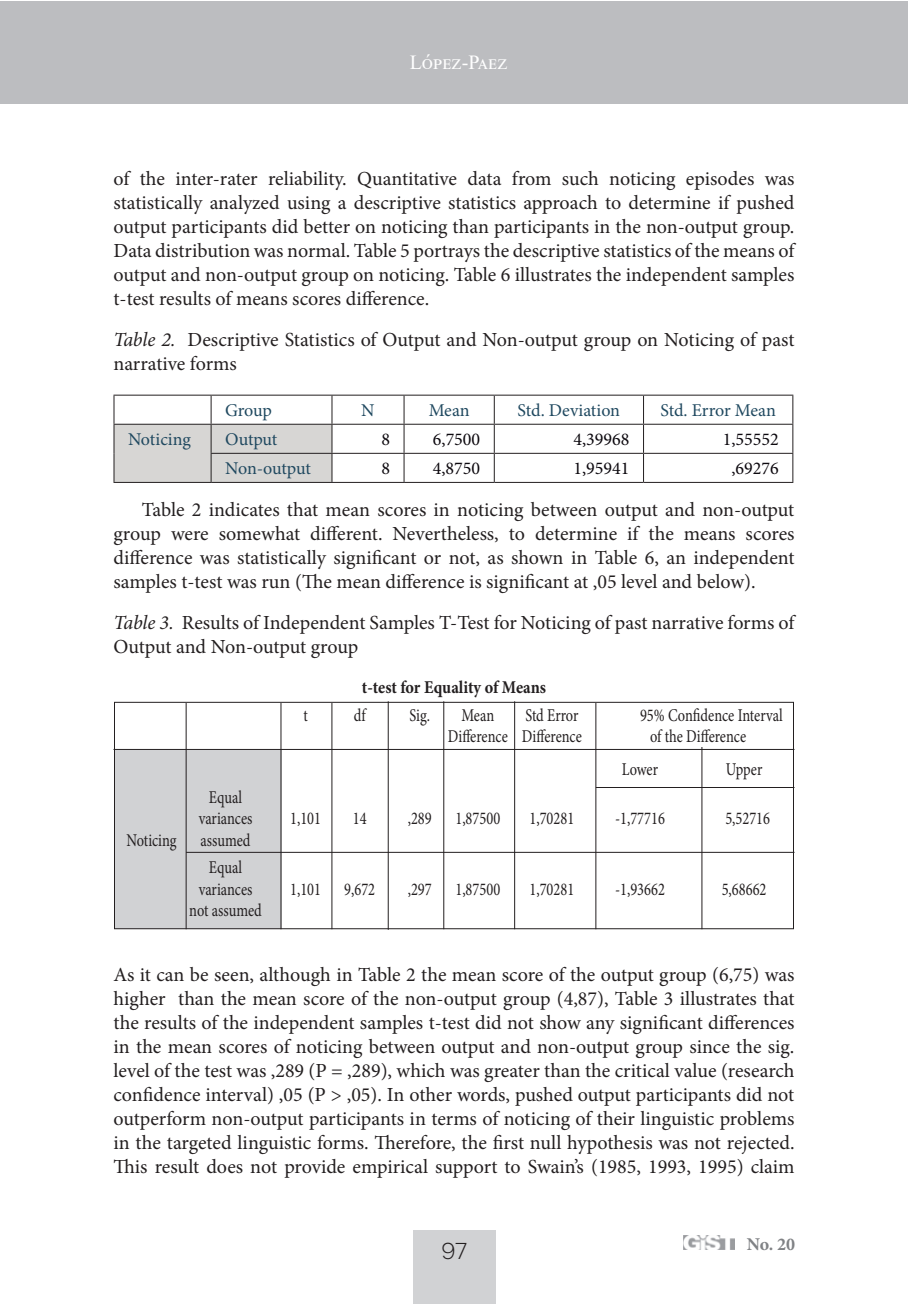
<style>
.page{position:relative;width:908px;height:1304px;background:#fff}
.page>*{position:absolute;margin:0;border:0;box-sizing:border-box;transform-origin:0 0}
.t1{font:300 24px "Galano Grotesque";color:#231f20}
.t2{font:20px/24px "Minion Pro";letter-spacing:-.005em;color:#231f20;text-align:justify}
.t3{font:20px "Times New Roman";color:#fff}
.t4{font:18px/33px "Minion Pro";color:#231f20;text-align:center;scale:.8 1}
.t5{font:18px "Minion Pro";letter-spacing:-.01em;color:#204960}
.t6{font:18px "Minion Pro";color:#0c080e}
.t7{font:700 18px "Minion Pro";letter-spacing:-.005em;color:#231f20;scale:.9 1}
.t8{font:700 18px "Minion Pro";color:#808285}
.s1{font-style:italic}
</style>
<div class="page">
<div style="left:412px;top:1230px;width:83px;height:74px;background:#d1d2d4"></div>
<img style="left:683px;top:1236px;width:51px;height:13px">
<div style="left:0;top:1px;width:906px;height:102px;background:#bcbdc0"></div>
<div style="left:114px;top:750px;width:167px;height:179px;background:#d1d2d4"></div>
<svg style="left:332px;top:396px;width:460px;height:86px"></svg>
<hr style="left:113px;top:395px;width:98px;height:1px;background:#231f20">
<hr style="left:211px;top:395px;width:121px;height:1px;background:#231f20">
<hr style="left:332px;top:395px;width:72px;height:1px;background:#231f20">
<hr style="left:404px;top:395px;width:90px;height:1px;background:#231f20">
<hr style="left:494px;top:395px;width:149px;height:1px;background:#231f20">
<hr style="left:643px;top:395px;width:150px;height:1px;background:#231f20">
<hr style="left:113px;top:482px;width:98px;height:1px;background:#231f20">
<hr style="left:332px;top:424px;width:72px;height:1px;background:#231f20">
<hr style="left:404px;top:424px;width:90px;height:1px;background:#231f20">
<hr style="left:494px;top:424px;width:149px;height:1px;background:#231f20">
<hr style="left:643px;top:424px;width:150px;height:1px;background:#231f20">
<hr style="left:332px;top:453px;width:72px;height:1px;background:#231f20">
<svg style="left:113px;top:396px;width:219px;height:86px"></svg>
<hr style="left:404px;top:453px;width:90px;height:1px;background:#231f20">
<svg style="left:403px;top:396px;width:1px;height:86px"></svg>
<hr style="left:494px;top:453px;width:149px;height:1px;background:#231f20">
<svg style="left:493px;top:396px;width:1px;height:86px"></svg>
<hr style="left:643px;top:453px;width:150px;height:1px;background:#231f20">
<svg style="left:642px;top:396px;width:1px;height:86px"></svg>
<svg style="left:792px;top:396px;width:1px;height:86px"></svg>
<hr style="left:211px;top:482px;width:121px;height:1px;background:#231f20">
<hr style="left:332px;top:482px;width:72px;height:1px;background:#231f20">
<hr style="left:404px;top:482px;width:90px;height:1px;background:#231f20">
<hr style="left:494px;top:482px;width:149px;height:1px;background:#231f20">
<hr style="left:643px;top:482px;width:150px;height:1px;background:#231f20">
<div style="left:114px;top:702px;width:679px;height:227px;border:1px solid #231f20"></div>
<hr style="left:185px;top:703px;width:1px;height:226px;background:#231f20">
<hr style="left:280px;top:703px;width:1px;height:226px;background:#231f20">
<hr style="left:331px;top:703px;width:1px;height:226px;background:#231f20">
<hr style="left:387px;top:701px;width:1px;height:229px;background:#231f20">
<hr style="left:514px;top:701px;width:1px;height:228px;background:#231f20">
<hr style="left:443px;top:701px;width:1px;height:228px;background:#231f20">
<hr style="left:595px;top:703px;width:1px;height:226px;background:#231f20">
<hr style="left:701px;top:747px;width:1px;height:182px;background:#231f20">
<hr style="left:186px;top:852px;width:608px;height:1px;background:#231f20">
<hr style="left:113px;top:749px;width:681px;height:1px;background:#231f20">
<hr style="left:595px;top:787px;width:199px;height:1px;background:#231f20">
<p class="t3" style="left:409px;top:48px;width:99px">López-Paez</p>
<p class="t2" style="left:113px;top:166px;width:682px">of the inter-rater reliability. Quantitative data from such noticing episodes was statistically analyzed using a descriptive statistics approach to determine if pushed output participants did better on noticing than participants in the non-output group.<br>Data distribution was normal. Table 5 portrays the descriptive statistics of the means of output and non-output group on noticing. Table 6 illustrates the independent samples t-test results of means scores difference.</p>
<p class="t2" style="left:113px;top:327px;width:682px"><span class="s1">Table 2.</span> Descriptive Statistics of Output and Non-output group on Noticing of past narrative forms</p>
<p class="t5" style="left:225px;top:398px;width:48px">Group</p>
<p class="t5" style="left:361px;top:398px;width:15px">N</p>
<p class="t5" style="left:428px;top:398px;width:42px">Mean</p>
<p class="t5" style="left:517px;top:398px;width:104px">Std. Deviation</p>
<p class="t5" style="left:660px;top:398px;width:117px">Std. Error Mean</p>
<p class="t5" style="left:128px;top:428px;width:64px">Noticing</p>
<p class="t5" style="left:225px;top:428px;width:54px">Output</p>
<p class="t6" style="left:381px;top:428px;width:10px">8</p>
<p class="t6" style="left:432px;top:428px;width:49px">6,7500</p>
<p class="t6" style="left:573px;top:428px;width:57px">4,39968</p>
<p class="t6" style="left:722px;top:428px;width:57px">1,55552</p>
<p class="t5" style="left:225px;top:457px;width:87px">Non-output</p>
<p class="t6" style="left:381px;top:457px;width:10px">8</p>
<p class="t6" style="left:432px;top:457px;width:49px">4,8750</p>
<p class="t6" style="left:573px;top:457px;width:57px">1,95941</p>
<p class="t6" style="left:731px;top:457px;width:49px">,69276</p>
<p class="t2" style="left:113px;top:498px;width:682px;text-indent:28px">Table 2 indicates that mean scores in noticing between output and non-output group were somewhat different. Nevertheless, to determine if the means scores difference was statistically significant or not, as shown in Table 6, an independent samples t-test was run (The mean difference is significant at ,05 level and below).</p>
<p class="t2" style="left:113px;top:611px;width:682px"><span class="s1">Table 3.</span> Results of Independent Samples T-Test for Noticing of past narrative forms of<br>Output and Non-output group</p>
<p class="t7" style="left:362px;top:675px;width:206px">t-test for Equality of Means</p>
<p class="t4" style="left:199px;top:786px;width:69px;line-height:21.6px">Equal variances</p>
<p class="t4" style="left:303px;top:699px;width:7px">t</p>
<p class="t4" style="left:353px;top:699px;width:16px">df</p>
<p class="t4" style="left:409px;top:699px;width:27px">Sig.</p>
<p class="t4" style="left:461px;top:699px;width:42px">Mean</p>
<p class="t4" style="left:525px;top:699px;width:68px">Std Error</p>
<p class="t4" style="left:639px;top:699px;width:180px">95% Confidence Interval</p>
<p class="t4" style="left:447px;top:720px;width:169px">Difference Difference</p>
<p class="t4" style="left:621px;top:720px;width:157px;text-align:left;text-indent:28px">of the Difference<br>Lower</p>
<p class="t4" style="left:725px;top:753px;width:47px">Upper</p>
<p class="t4" style="left:290px;top:802px;width:40px">1,101</p>
<p class="t4" style="left:352px;top:802px;width:19px">14</p>
<p class="t4" style="left:407px;top:802px;width:32px">,289</p>
<p class="t4" style="left:455px;top:802px;width:57px">1,87500</p>
<p class="t4" style="left:529px;top:802px;width:57px">1,70281</p>
<p class="t4" style="left:614px;top:802px;width:64px">-1,77716</p>
<p class="t4" style="left:725px;top:802px;width:57px">5,52716</p>
<p class="t4" style="left:126px;top:824px;width:64px">Noticing</p>
<p class="t4" style="left:200px;top:826px;width:64px;line-height:27.2px">assumed<br>Equal</p>
<p class="t4" style="left:199px;top:872px;width:69px">variances</p>
<p class="t4" style="left:290px;top:872px;width:40px">1,101</p>
<p class="t4" style="left:344px;top:872px;width:40px">9,672</p>
<p class="t4" style="left:407px;top:872px;width:32px">,297</p>
<p class="t4" style="left:455px;top:872px;width:57px">1,87500</p>
<p class="t4" style="left:529px;top:872px;width:57px">1,70281</p>
<p class="t4" style="left:614px;top:872px;width:64px">-1,93662</p>
<p class="t4" style="left:721px;top:872px;width:57px">5,68662</p>
<p class="t4" style="left:189px;top:894px;width:92px">not assumed</p>
<p class="t2" style="left:113px;top:963px;width:682px">As it can be seen, although in Table 2 the mean score of the output group (6,75) was higher than the mean score of the non-output group (4,87), Table 3 illustrates that the results of the independent samples t-test did not show any significant differences in the mean scores of noticing between output and non-output group since the sig. level of the test was ,289 (P = ,289), which was greater than the critical value (research confidence interval) ,05 (P &gt; ,05). In other words, pushed output participants did not outperform non-output participants in terms of noticing of their linguistic problems in the targeted linguistic forms. Therefore, the first null hypothesis was not rejected.<br>This result does not provide empirical support to Swain’s (1985, 1993, 1995) claim</p>
<p class="t1" style="left:441px;top:1237px;width:27px">97</p>
<p class="t8" style="left:746px;top:1232px;width:50px">No. 20</p>
</div>
